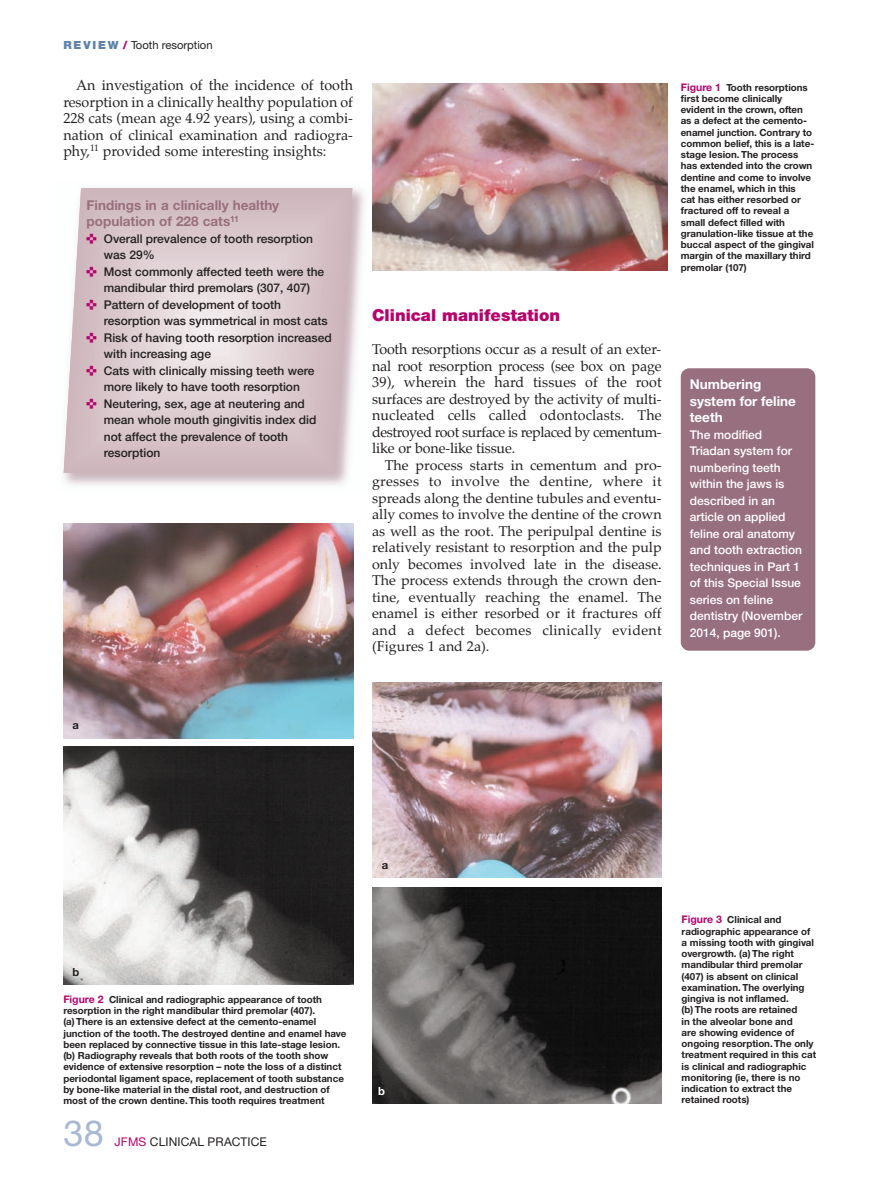
<style>
.page{position:relative;width:894px;height:1190px;background:#fff}
.page>*{position:absolute;margin:0;border:0;box-sizing:border-box;transform-origin:0 0}
.t1{font:36px "Helvetica Neue CE";color:#a6b8d3}
.t2{font:900 16.5px "Helvetica Neue CE";color:#b6036c}
.t3{font:14.25px/16.5px "Palatino";letter-spacing:-.005em;color:#231f20;text-align:justify}
.t4{font:14.25px/16.5px "Palatino Linotype";letter-spacing:.02em;color:#231f20;text-align:justify}
.t5{font:700 13.5px/16.5px "Helvetica Neue CE";color:#986f7e}
.t6{font:700 13.5px/16.5px "Helvetica Neue CE";color:#fff}
.t7{font:500 12px/16.5px "Helvetica Neue CE";color:#231f20}
.t8{font:500 12px/16.5px "Helvetica Neue CE";color:#fff}
.t9{font:12px "Helvetica Neue CE";letter-spacing:.01em;color:#231f20}
.t10{font:11.25px "Helvetica Neue CE";color:#231f20}
.t11{font:700 11.25px "Helvetica Neue CE";color:#231f20}
.t12{font:700 11.25px "Helvetica Neue CE";color:#fff}
.t13{font:700 9.75px/11.2px "Helvetica Neue CE";color:#231f20}
.s1{font-weight:900;color:#5e83a8}
.s2{font-weight:900;color:#b6036c}
.s3{font-size:10.5px;color:#b6036c}
.s4{color:#b6036c}
</style>
<div class="page">
<img style="left:63px;top:523px;width:291px;height:215px">
<img style="left:63px;top:746px;width:290px;height:239px">
<img style="left:372px;top:682px;width:290px;height:195px">
<img style="left:372px;top:887px;width:290px;height:217px">
<img style="left:372px;top:83px;width:295px;height:187px">
<img style="left:63px;top:188px;width:301px;height:297px">
<svg style="left:64px;top:188px;width:288px;height:285px;background:#dac9cd"></svg>
<div style="left:681px;top:368px;width:134px;height:283px;background:#986f7e;border-radius:9px"></div>
<svg style="left:87px;top:234px;width:10px;height:9px"></svg>
<svg style="left:87px;top:267px;width:10px;height:9px"></svg>
<svg style="left:87px;top:300px;width:10px;height:9px"></svg>
<svg style="left:87px;top:333px;width:10px;height:9px"></svg>
<svg style="left:87px;top:366px;width:10px;height:9px"></svg>
<svg style="left:87px;top:399px;width:10px;height:9px"></svg>
<p class="t10" style="left:63px;top:41px;width:151px"><span class="s1">R E V I E W</span> <span class="s2">/</span> Tooth resorption</p>
<h3 class="t3" style="left:63px;top:78px;width:291px;text-indent:13px">An investigation of the incidence of tooth resorption in a clinically healthy population of 228 cats (mean age 4.92 years), using a combi&shy;nation of clinical examination and radiogra&shy;phy,<sup>11</sup> provided some interesting insights:</h3>
<h3 class="t5" style="left:87px;top:198px;width:194px">Findings in a clinically healthy population of 228 cats<sup>11</sup></h3>
<p class="t7" style="left:104px;top:231px;width:229px">Overall prevalence of tooth resorption was 29%<br>Most commonly affected teeth were the mandibular third premolars (307, 407)<br>Pattern of development of tooth resorption was symmetrical in most cats<br>Risk of having tooth resorption increased with increasing age<br>Cats with clinically missing teeth were more likely to have tooth resorption<br>Neutering, sex, age at neutering and mean whole mouth gingivitis index did not affect the prevalence of tooth resorption</p>
<h2 class="t2" style="left:372px;top:309px;width:190px">Clinical manifestation</h2>
<p class="t3" style="left:372px;top:342px;width:291px">Tooth resorptions occur as a result of an exter&shy;nal root resorption process (see box on page 39), wherein the hard tissues of the root surfaces are destroyed by the activity of multi - nucleated cells called odontoclasts. The destroyed root surface is replaced by cementum&shy;like or bone-like tissue.</p>
<p class="t4" style="left:372px;top:456px;width:291px;text-indent:13px">The process starts in cementum and pro&shy;gresses to involve the dentine, where it spreads along the dentine tubules and eventu&shy;ally comes to involve the dentine of the crown as well as the root. The peripulpal dentine is relatively resistant to resorption and the pulp only becomes involved late in the disease.<br>The process extends through the crown den&shy;tine, eventually reaching the enamel. The enamel is either resorbed or it fractures off and a defect becomes clinically evident (Figures 1 and 2a).</p>
<p class="t13" style="left:681px;top:82px;width:135px"><span class="s3">Figure 1</span> Tooth resorptions first become clinically evident in the crown, often as a defect at the cemento&shy;enamel junction. Contrary to common belief, this is a late&shy;stage lesion. The process has extended into the crown dentine and come to involve the enamel, which in this<br>cat has either resorbed or fractured off to reveal a small defect filled with granulation-like tissue at the buccal aspect of the gingival margin of the maxillary third premolar (107)</p>
<h3 class="t6" style="left:690px;top:377px;width:108px">Numbering system for feline teeth</h3>
<p class="t8" style="left:690px;top:427px;width:114px">The modified<br>Triadan system for numbering teeth within the jaws is described in an article on applied feline oral anatomy and tooth extraction techniques in Part 1 of this Special Issue series on feline dentistry (November<br>2014, page 901).</p>
<p class="t11" style="left:72px;top:721px;width:8px">a</p>
<p class="t11" style="left:382px;top:860px;width:8px">a</p>
<p class="t11" style="left:72px;top:968px;width:8px">b</p>
<p class="t13" style="left:63px;top:994px;width:284px"><span class="s3">Figure 2</span> Clinical and radiographic appearance of tooth resorption in the right mandibular third premolar (407).<br>(a) There is an extensive defect at the cemento-enamel junction of the tooth. The destroyed dentine and enamel have been replaced by connective tissue in this late-stage lesion. (b) Radiography reveals that both roots of the tooth show evidence of extensive resorption – note the loss of a distinct periodontal ligament space, replacement of tooth substance by bone-like material in the distal root, and destruction of most of the crown dentine. This tooth requires treatment</p>
<h1 class="t1" style="left:63px;top:1120px;width:42px">38</h1>
<p class="t9" style="left:115px;top:1137px;width:154px"><span class="s4">JFMS</span> CLINICAL PRACTICE</p>
<p class="t12" style="left:378px;top:1087px;width:8px">b</p>
<p class="t13" style="left:681px;top:915px;width:136px"><span class="s3">Figure 3</span> Clinical and radiographic appearance of a missing tooth with gingival overgrowth. (a) The right mandibular third premolar (407) is absent on clinical examination. The overlying gingiva is not inflamed.<br>(b) The roots are retained<br>in the alveolar bone and<br>are showing evidence of ongoing resorption. The only treatment required in this cat is clinical and radiographic monitoring (ie, there is no indication to extract the retained roots)</p>
</div>
